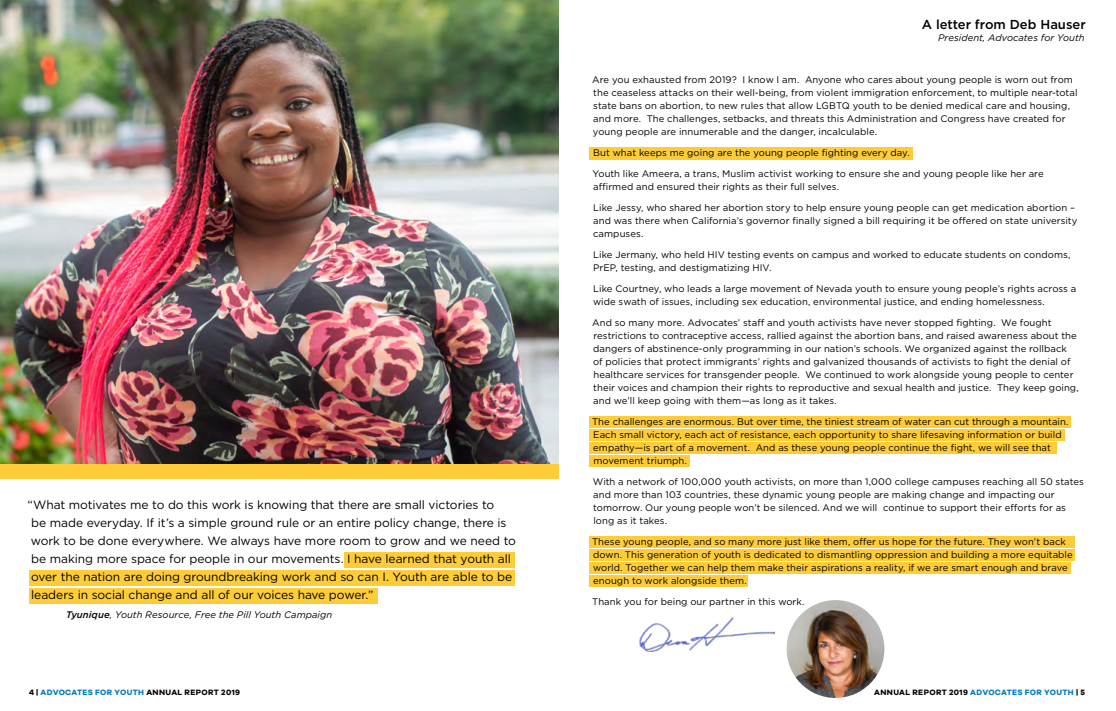
<style>
.page{position:relative;width:1116px;height:711px;background:#fff}
.page>*{position:absolute;margin:0;border:0;box-sizing:border-box;transform-origin:0 0}
.t1{font:500 13px "Gotham";color:#000}
.t2{font:12px/18px "Gotham";letter-spacing:-.005em;color:#000}
.t3{font:9.5px/13px "Gotham";letter-spacing:.005em;color:#000}
.t4{font:italic 9.5px "Gotham";letter-spacing:.005em;color:#000}
.t5{font:700 8px "Galano Grotesque Alt";letter-spacing:.045em;color:#000}
.s1{font-weight:500}
.s2{color:#0076c0}
</style>
<div class="page">
<img style="left:0;top:0;width:559px;height:465px">
<div style="left:344px;top:552px;width:171px;height:16px;background:#fdcc36"></div>
<div style="left:29px;top:570px;width:486px;height:16px;background:#fdcc36"></div>
<div style="left:29px;top:588px;width:349px;height:16px;background:#fdcc36"></div>
<div style="left:0;top:465px;width:559px;height:14px;background:#fdcc36"></div>
<img style="left:786px;top:600px;width:99px;height:98px">
<img style="left:640px;top:617px;width:134px;height:35px">
<div style="left:589px;top:147px;width:324px;height:13px;background:#fdcc36"></div>
<div style="left:589px;top:417px;width:482px;height:11px;background:#fdcc36"></div>
<div style="left:589px;top:430px;width:476px;height:11px;background:#fdcc36"></div>
<div style="left:589px;top:443px;width:468px;height:11px;background:#fdcc36"></div>
<div style="left:589px;top:456px;width:101px;height:11px;background:#fdcc36"></div>
<div style="left:589px;top:550px;width:486px;height:11px;background:#fdcc36"></div>
<div style="left:589px;top:563px;width:482px;height:11px;background:#fdcc36"></div>
<div style="left:589px;top:576px;width:159px;height:11px;background:#fdcc36"></div>
<div style="left:589px;top:537px;width:486px;height:11px;background:#fdcc36"></div>
<p class="t2" style="left:28px;top:496px;width:490px">“What motivates me to do this work is knowing that there are small victories to<br>be made everyday. If it’s a simple ground rule or an entire policy change, there is work to be done everywhere. We always have more room to grow and we need to be making more space for people in our movements. I have learned that youth all over the nation are doing groundbreaking work and so can I. Youth are able to be leaders in social change and all of our voices have power.”</p>
<p class="t4" style="left:66px;top:609px;width:268px"><span class="s1">Tyunique</span>, Youth Resource, Free the Pill Youth Campaign</p>
<h1 class="t1" style="left:922px;top:16px;width:165px">A letter from Deb Hauser</h1>
<p class="t4" style="left:938px;top:32px;width:148px">President, Advocates for Youth</p>
<p class="t3" style="left:592px;top:73px;width:487px">Are you exhausted from 2019? I know I am. Anyone who cares about young people is worn out from the ceaseless attacks on their well-being, from violent immigration enforcement, to multiple near-total state bans on abortion, to new rules that allow LGBTQ youth to be denied medical care and housing, and more. The challenges, setbacks, and threats this Administration and Congress have created for young people are innumerable and the danger, incalculable.</p>
<p class="t3" style="left:593px;top:146px;width:318px">But what keeps me going are the young people fighting every day.</p>
<p class="t3" style="left:592px;top:167px;width:453px">Youth like Ameera, a trans, Muslim activist working to ensure she and young people like her are affirmed and ensured their rights as their full selves.</p>
<p class="t3" style="left:593px;top:201px;width:486px">Like Jessy, who shared her abortion story to help ensure young people can get medication abortion – and was there when California’s governor finally signed a bill requiring it be offered on state university campuses.</p>
<p class="t3" style="left:593px;top:248px;width:479px">Like Jermany, who held HIV testing events on campus and worked to educate students on condoms,<br>PrEP, testing, and destigmatizing HIV.</p>
<p class="t3" style="left:593px;top:282px;width:485px">Like Courtney, who leads a large movement of Nevada youth to ensure young people’s rights across a wide swath of issues, including sex education, environmental justice, and ending homelessness.</p>
<p class="t3" style="left:592px;top:316px;width:488px">And so many more. Advocates’ staff and youth activists have never stopped fighting. We fought restrictions to contraceptive access, rallied against the abortion bans, and raised awareness about the dangers of abstinence-only programming in our nation’s schools. We organized against the rollback<br>of policies that protect immigrants’ rights and galvanized thousands of activists to fight the denial of healthcare services for transgender people. We continued to work alongside young people to center their voices and champion their rights to reproductive and sexual health and justice. They keep going, and we’ll keep going with them—as long as it takes.</p>
<p class="t3" style="left:592px;top:415px;width:478px">The challenges are enormous. But over time, the tiniest stream of water can cut through a mountain.<br>Each small victory, each act of resistance, each opportunity to share lifesaving information or build empathy—is part of a movement. And as these young people continue the fight, we will see that movement triumph.</p>
<p class="t3" style="left:593px;top:475px;width:493px">With a network of 100,000 youth activists, on more than 1,000 college campuses reaching all 50 states and more than 103 countries, these dynamic young people are making change and impacting our tomorrow. Our young people won’t be silenced. And we will continue to support their efforts for as long as it takes.</p>
<p class="t3" style="left:592px;top:535px;width:482px">These young people, and so many more just like them, offer us hope for the future. They won’t back down. This generation of youth is dedicated to dismantling oppression and building a more equitable world. Together we can help them make their aspirations a reality, if we are smart enough and brave enough to work alongside them.</p>
<p class="t3" style="left:592px;top:595px;width:214px">Thank you for being our partner in this work.</p>
<p class="t5" style="left:29px;top:687px;width:213px">4 | <span class="s2">ADVOCATES FOR YOUTH</span> ANNUAL REPORT 2019</p>
<p class="t5" style="left:874px;top:687px;width:212px">ANNUAL REPORT 2019 <span class="s2">ADVOCATES FOR YOUTH</span> | 5</p>
</div>
